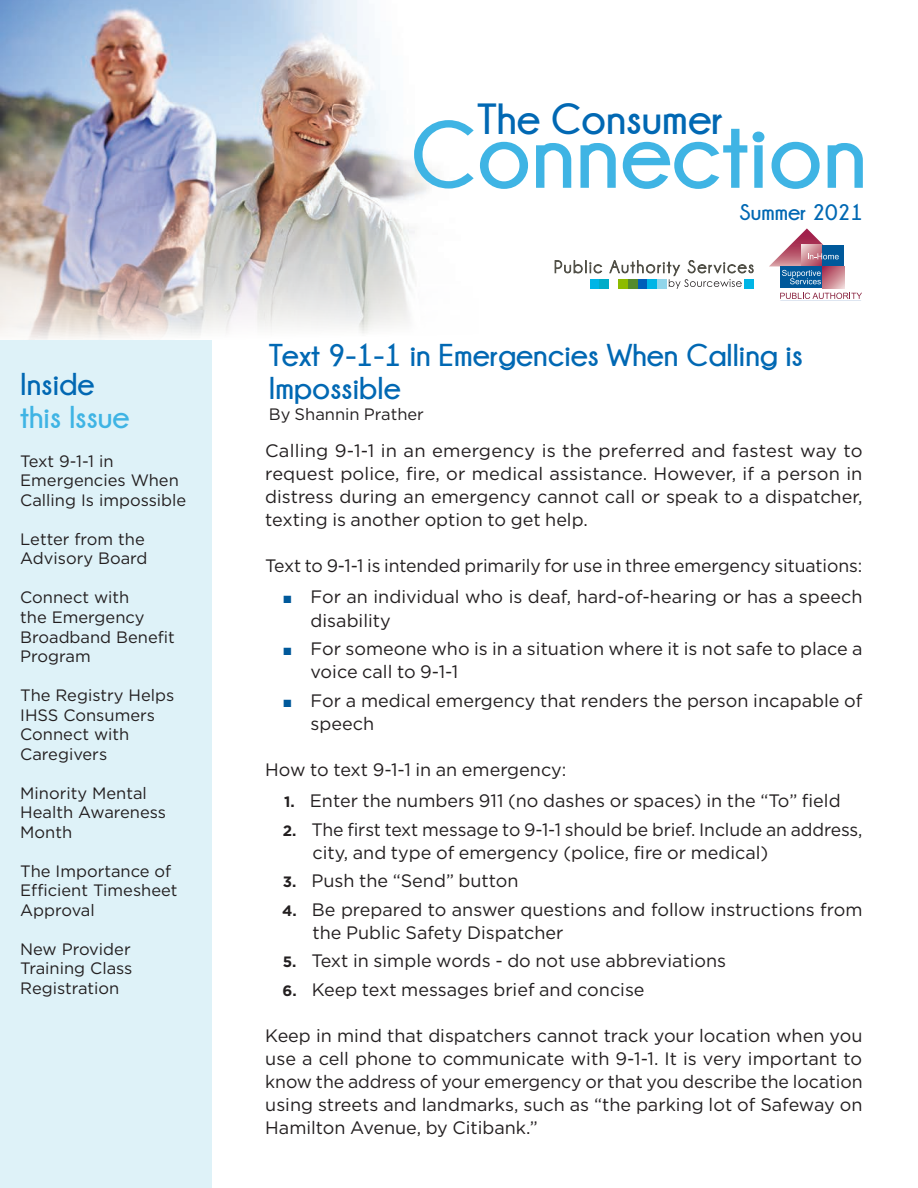
<style>
.page{position:relative;width:918px;height:1188px;background:#fff}
.page>*{position:absolute;margin:0;border:0;box-sizing:border-box;transform-origin:0 0}
.t1{font:700 95.25px "Champagne&Limousines";color:#3fb4e4}
.t2{font:700 43.5px "Champagne&Limousines";color:#0168b3}
.Page_title__Blue{font:700 31.5px/33px "Champagne&Limousines";color:#0168b3}
.Page_title__Green{font:700 31.5px "Champagne&Limousines";color:#3fb4e4}
.Page_title__Green-2{font:700 31.5px "Champagne&Limousines";color:#0168b3}
.t3{font:700 22.5px "Champagne&Limousines";color:#0168b3}
.main_text{font:18px/23.1px "Gotham";color:#231f20}
.author{font:16.5px/19.5px "Gotham";color:#231f20}
.s1{color:#00599b}
.s2{font-weight:700;font-size:15px}
</style>
<div class="page">
<img style="left:0;top:0;width:862px;height:348px">
<div style="left:780px;top:266px;width:43px;height:22px;background:#00599b"></div>
<svg style="left:823px;top:284px;width:21px;height:4px"></svg>
<svg style="left:769px;top:228px;width:76px;height:56px"></svg>
<svg style="left:780px;top:293px;width:82px;height:6px"></svg>
<div style="left:0;top:340px;width:211px;height:848px;background:#def2f8"></div>
<svg style="left:555px;top:260px;width:47px;height:13px"></svg>
<svg style="left:609px;top:260px;width:145px;height:29px"></svg>
<div style="left:744px;top:279px;width:9px;height:10px;background:#00b5e6"></div>
<div style="left:657px;top:279px;width:10px;height:10px;background:#91d5ea"></div>
<div style="left:590px;top:279px;width:10px;height:10px;background:#00b5e6"></div>
<div style="left:600px;top:279px;width:9px;height:10px;background:#00acc8"></div>
<div style="left:619px;top:279px;width:9px;height:10px;background:#8dbb00"></div>
<div style="left:628px;top:279px;width:10px;height:10px;background:#548a2e"></div>
<div style="left:638px;top:279px;width:9px;height:10px;background:#005fb9"></div>
<div style="left:647px;top:279px;width:10px;height:10px;background:#00b5e6"></div>
<p class="Page_title__Green-2" style="left:20px;top:367px;width:76px">Inside</p>
<p class="Page_title__Green" style="left:20px;top:400px;width:111px">this Issue</p>
<p class="author" style="left:20px;top:451px;width:168px">Text 9-1-1 in<br>Emergencies When<br>Calling Is impossible</p>
<p class="author" style="left:20px;top:529px;width:129px">Letter from the<br>Advisory Board</p>
<p class="author" style="left:20px;top:588px;width:156px">Connect with<br>the Emergency<br>Broadband Benefit<br>Program</p>
<p class="author" style="left:20px;top:685px;width:156px">The Registry Helps<br>IHSS Consumers<br>Connect with<br>Caregivers</p>
<p class="author" style="left:20px;top:783px;width:147px">Minority Mental<br>Health Awareness<br>Month</p>
<p class="author" style="left:20px;top:861px;width:159px">The Importance of<br>Efficient Timesheet<br>Approval</p>
<p class="author" style="left:20px;top:939px;width:114px;text-align:justify">New Provider Training Class Registration</p>
<p class="t2" style="left:477px;top:95px;width:248px">The Consumer</p>
<p class="t1" style="left:411px;top:102px;width:458px">Connection</p>
<p class="t3" style="left:740px;top:200px;width:125px">Summer 2021</p>
<p class="Page_title__Blue" style="left:269px;top:338px;width:536px">Text 9-1-1 in Emergencies When Calling is<br>Impossible</p>
<p class="author" style="left:269px;top:404px;width:157px">By Shannin Prather</p>
<p class="main_text" style="left:265px;top:438px;width:599px;text-align:justify">Calling 9-1-1 in an emergency is the preferred and fastest way to request police, fire, or medical assistance. However, if a person in distress during an emergency cannot call or speak to a dispatcher, texting is another option to get help.</p>
<p class="main_text" style="left:265px;top:554px;width:598px">Text to 9-1-1 is intended primarily for use in three emergency situations:</p>
<p class="main_text" style="left:311px;top:585px;width:553px;text-indent:-27px"><span class="s1">■</span> For an individual who is deaf, hard-of-hearing or has a speech disability</p>
<p class="main_text" style="left:311px;top:637px;width:553px;text-indent:-27px"><span class="s1">■</span> For someone who is in a situation where it is not safe to place a voice call to 9-1-1</p>
<p class="main_text" style="left:311px;top:688px;width:553px;text-indent:-27px"><span class="s1">■</span> For a medical emergency that renders the person incapable of speech</p>
<p class="main_text" style="left:265px;top:757px;width:303px">How to text 9-1-1 in an emergency:</p>
<p class="main_text" style="left:284px;top:789px;width:558px"><span class="s2">1.</span> Enter the numbers 911 (no dashes or spaces) in the “To” field</p>
<p class="main_text" style="left:313px;top:817px;width:552px;text-indent:-30px"><span class="s2">2.</span> The first text message to 9-1-1 should be brief. Include an address, city, and type of emergency (police, fire or medical)</p>
<p class="main_text" style="left:283px;top:869px;width:237px"><span class="s2">3.</span> Push the “Send” button</p>
<p class="main_text" style="left:313px;top:897px;width:552px;text-indent:-30px"><span class="s2">4.</span> Be prepared to answer questions and follow instructions from the Public Safety Dispatcher</p>
<p class="main_text" style="left:283px;top:949px;width:445px"><span class="s2">5.</span> Text in simple words - do not use abbreviations</p>
<p class="main_text" style="left:283px;top:977px;width:364px"><span class="s2">6.</span> Keep text messages brief and concise</p>
<p class="main_text" style="left:265px;top:1023px;width:599px;text-align:justify">Keep in mind that dispatchers cannot track your location when you use a cell phone to communicate with 9-1-1. It is very important to know the address of your emergency or that you describe the location using streets and landmarks, such as “the parking lot of Safeway on Hamilton Avenue, by Citibank.”</p>
</div>
